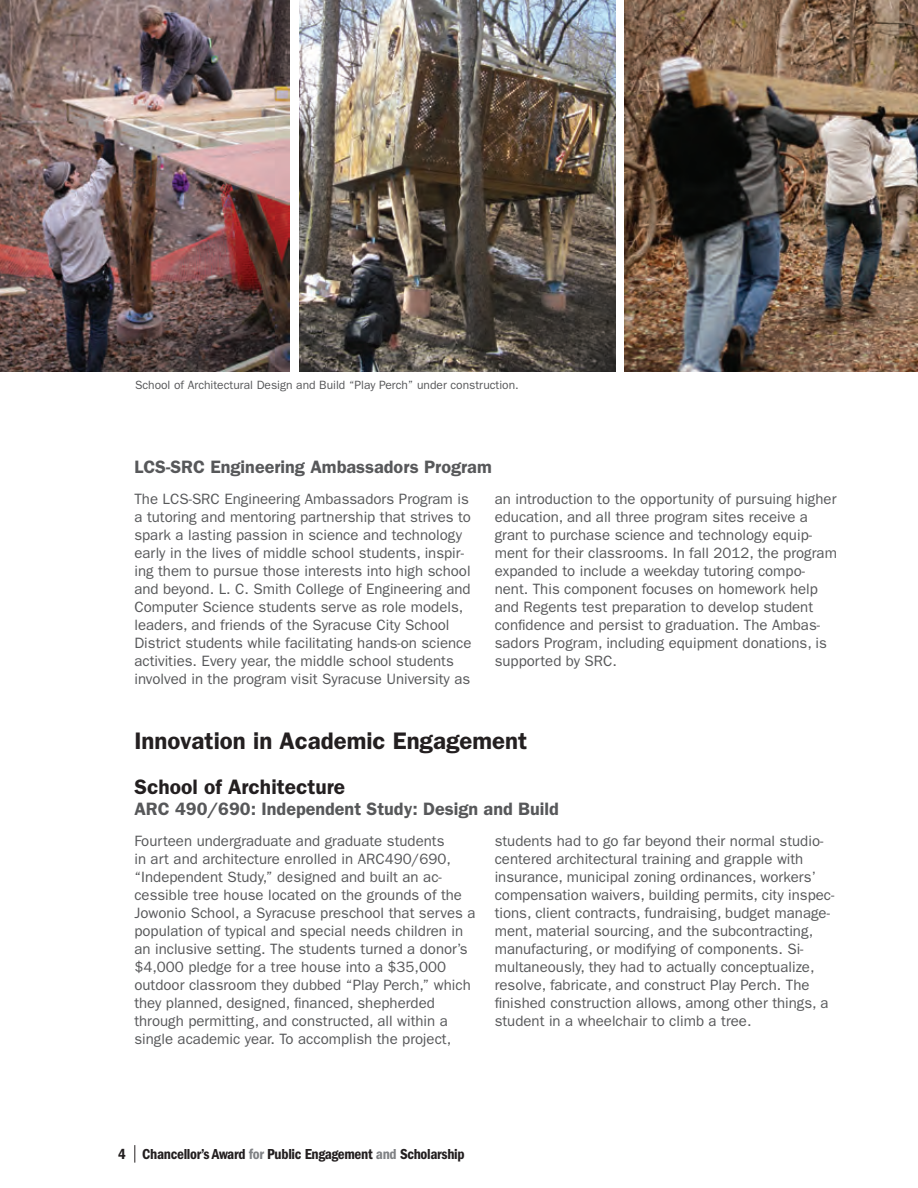
<style>
.page{position:relative;width:918px;height:1188px;background:#fff}
.page>*{position:absolute;margin:0;border:0;box-sizing:border-box;transform-origin:0 0}
.t1{font:600 24px "Franklin Gothic";color:#231f20}
.t2{font:600 21px "Franklin Gothic";color:#231f20}
.t3{font:600 18px "Franklin Gothic";color:#57585a}
.t4{font:15px/18px "Franklin Gothic";color:#57585a}
.t5{font:600 condensed 15px "Franklin Gothic";letter-spacing:-.02em;color:#231f20}
.t6{font:12px "Franklin Gothic";color:#57585a}
.s1{color:#808285}
</style>
<div class="page">
<svg style="left:134px;top:1145px;width:1px;height:18px"></svg>
<img style="left:0;top:0;width:290px;height:371px">
<img style="left:624px;top:0;width:294px;height:371px">
<img style="left:300px;top:0;width:316px;height:371px">
<p class="t6" style="left:135px;top:378px;width:385px">School of Architectural Design and Build “Play Perch” under construction.</p>
<p class="t3" style="left:134px;top:456px;width:359px">LCS-SRC Engineering Ambassadors Program</p>
<p class="t4" style="left:134px;top:490px;width:339px">The LCS-SRC Engineering Ambassadors Program is a tutoring and mentoring partnership that strives to spark a lasting passion in science and technology early in the lives of middle school students, inspir&shy;ing them to pursue those interests into high school and beyond. L. C. Smith College of Engineering and Computer Science students serve as role models, leaders, and friends of the Syracuse City School District students while facilitating hands-on science activities. Every year, the middle school students involved in the program visit Syracuse University as</p>
<p class="t4" style="left:495px;top:490px;width:344px">an introduction to the opportunity of pursuing higher education, and all three program sites receive a grant to purchase science and technology equip&shy;ment for their classrooms. In fall 2012, the program expanded to include a weekday tutoring compo&shy;nent. This component focuses on homework help and Regents test preparation to develop student confidence and persist to graduation. The Ambas&shy;sadors Program, including equipment donations, is supported by SRC.</p>
<h1 class="t1" style="left:134px;top:727px;width:394px">Innovation in Academic Engagement</h1>
<h2 class="t2" style="left:134px;top:774px;width:212px">School of Architecture</h2>
<p class="t3" style="left:134px;top:798px;width:426px">ARC 490/690: Independent Study: Design and Build</p>
<p class="t4" style="left:134px;top:832px;width:343px">Fourteen undergraduate and graduate students<br>in art and architecture enrolled in ARC490/690, “Independent Study,” designed and built an ac&shy;cessible tree house located on the grounds of the Jowonio School, a Syracuse preschool that serves a population of typical and special needs children in an inclusive setting. The students turned a donor’s $4,000 pledge for a tree house into a $35,000 outdoor classroom they dubbed “Play Perch,” which they planned, designed, financed, shepherded through permitting, and constructed, all within a single academic year. To accomplish the project,</p>
<p class="t4" style="left:495px;top:832px;width:341px">students had to go far beyond their normal studio&shy;centered architectural training and grapple with insurance, municipal zoning ordinances, workers’ compensation waivers, building permits, city inspec&shy;tions, client contracts, fundraising, budget manage&shy;ment, material sourcing, and the subcontracting, manufacturing, or modifying of components. Si&shy;multaneously, they had to actually conceptualize, resolve, fabricate, and construct Play Perch. The finished construction allows, among other things, a student in a wheelchair to climb a tree.</p>
<p class="t5" style="left:118px;top:1145px;width:348px">4 Chancellor’s Award <span class="s1">for</span> Public Engagement <span class="s1">and</span> Scholarship</p>
</div>
